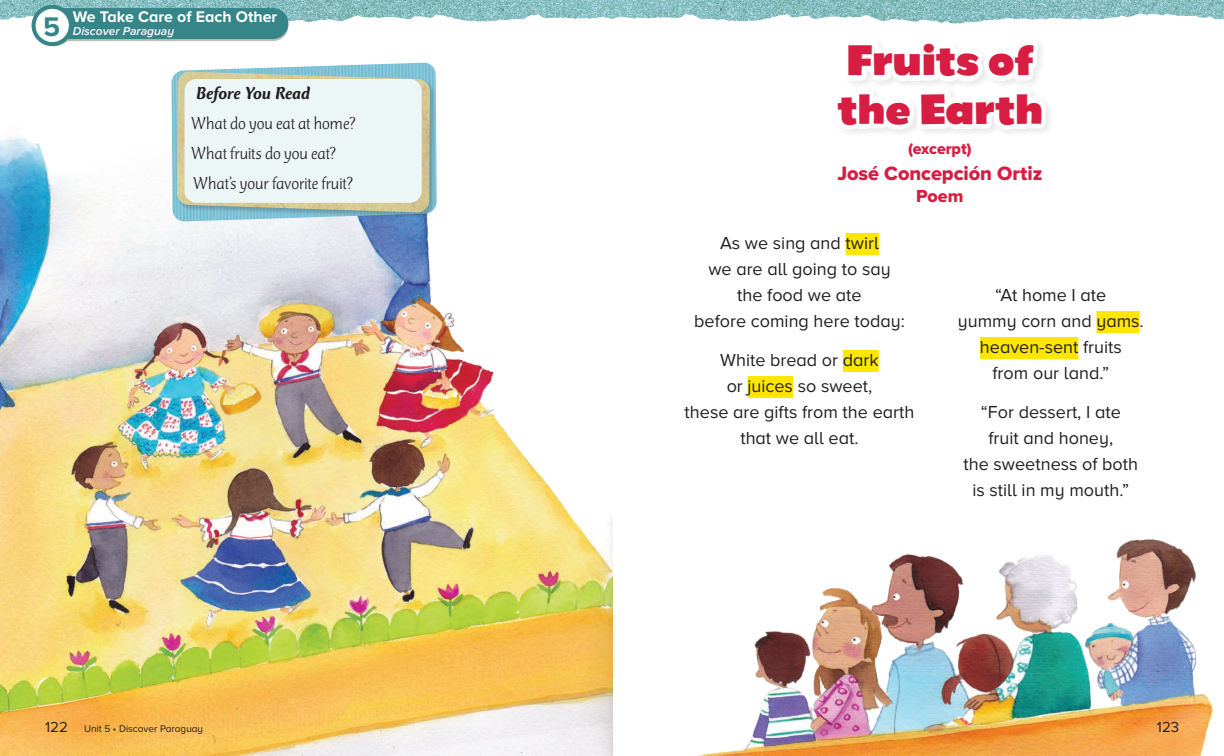
<style>
.page{position:relative;width:1224px;height:756px;background:#fff}
.page>*{position:absolute;margin:0;border:0;box-sizing:border-box;transform-origin:0 0}
.t1{font:900 38.5px/48.4px "Grenadine MVB";letter-spacing:.01em;color:#d71d41}
.t2{font:700 28px "Proxima Nova A";color:#358589}
.t3{font:20px "Proxima Nova A Extrabld";letter-spacing:-.005em;color:#d71d41}
.t4{font:18px/26px "Proxima Nova A";color:#231f20;text-align:center}
.t5{font:300 18px/30px "CT Mercurius Std";color:#231f20}
.t6{font:italic 500 18px "CT Mercurius Std";color:#231f20}
.t7{font:18px "Proxima Nova A Extrabld";color:#d71d41}
.t8{font:700 16px "Proxima Nova A";color:#fff}
.t9{font:16px "Proxima Nova A Extrabld";letter-spacing:-.01em;color:#d71d41}
.t10{font:15px "Proxima Nova A";color:#231f20}
.t11{font:italic 600 12px "Proxima Nova A";color:#fff}
.t12{font:10px "Proxima Nova A";color:#231f20}
.s1{font-size:15px}
</style>
<div class="page">
<img style="left:0;top:28px;width:613px;height:728px">
<img style="left:697px;top:539px;width:516px;height:217px">
<img style="left:0;top:0;width:1224px;height:28px">
<img style="left:171px;top:63px;width:266px;height:159px">
<div style="left:177px;top:71px;width:259px;height:148px;background:#231f20;opacity:.25"></div>
<img style="left:177px;top:72px;width:253px;height:141px">
<div style="left:185px;top:79px;width:237px;height:124px;background:#ecf6f6;border-radius:12px"></div>
<div style="left:65px;top:10px;width:208px;height:31px;background:#b3b8ad"></div>
<svg style="left:35px;top:7px;width:39px;height:39px"></svg>
<div style="left:60px;top:8px;width:213px;height:31px;background:#358589"></div>
<div style="left:34px;top:7px;width:37px;height:37px;background:#fff;border-radius:50%"></div>
<div style="left:32px;top:5px;width:41px;height:41px;border:4px solid #358589;border-radius:50%"></div>
<div style="left:846px;top:233px;width:33px;height:22px;background:#ffe601"></div>
<div style="left:843px;top:350px;width:36px;height:22px;background:#ffe601"></div>
<div style="left:748px;top:376px;width:45px;height:22px;background:#ffe601"></div>
<div style="left:1096px;top:311px;width:44px;height:22px;background:#ffe601"></div>
<div style="left:980px;top:337px;width:98px;height:22px;background:#ffe601"></div>
<div style="left:830px;top:36px;width:225px;height:102px;background:#231f20;opacity:.1"></div>
<p class="t8" style="left:73px;top:5px;width:206px">We Take Care of Each Other</p>
<h2 class="t2" style="left:43px;top:5px;width:19px">5</h2>
<p class="t11" style="left:73px;top:24px;width:103px">Discover Paraguay</p>
<p class="t6" style="left:197px;top:83px;width:115px">Before You Read</p>
<p class="t5" style="left:192px;top:108px;width:166px">What do you eat at home?<br>What fruits do you eat?<br>What’s your favorite fruit?</p>
<h1 class="t1" style="left:838px;top:37px;width:206px">Fruits of the Earth</h1>
<p class="t9" style="left:908px;top:137px;width:65px">(excerpt)</p>
<p class="t3" style="left:837px;top:158px;width:207px">José Concepción Ortiz</p>
<p class="t7" style="left:916px;top:182px;width:49px">Poem</p>
<p class="t4" style="left:694px;top:230px;width:212px">As we sing and twirl<br>we are all going to say the food we ate<br>before coming here today:</p>
<p class="t4" style="left:685px;top:347px;width:231px">White bread or dark<br>or juices so sweet,<br>these are gifts from the earth that we all eat.</p>
<p class="t4" style="left:958px;top:282px;width:187px">“At home I ate<br>yummy corn and yams. heaven-sent fruits<br>from our land.”</p>
<p class="t4" style="left:964px;top:399px;width:176px">“For dessert, I ate fruit and honey,<br>the sweetness of both is still in my mouth.”</p>
<p class="t12" style="left:45px;top:723px;width:159px"><span class="s1">122</span> Unit 5 • Discover Paraguay</p>
<p class="t10" style="left:1157px;top:719px;width:24px">123</p>
</div>
